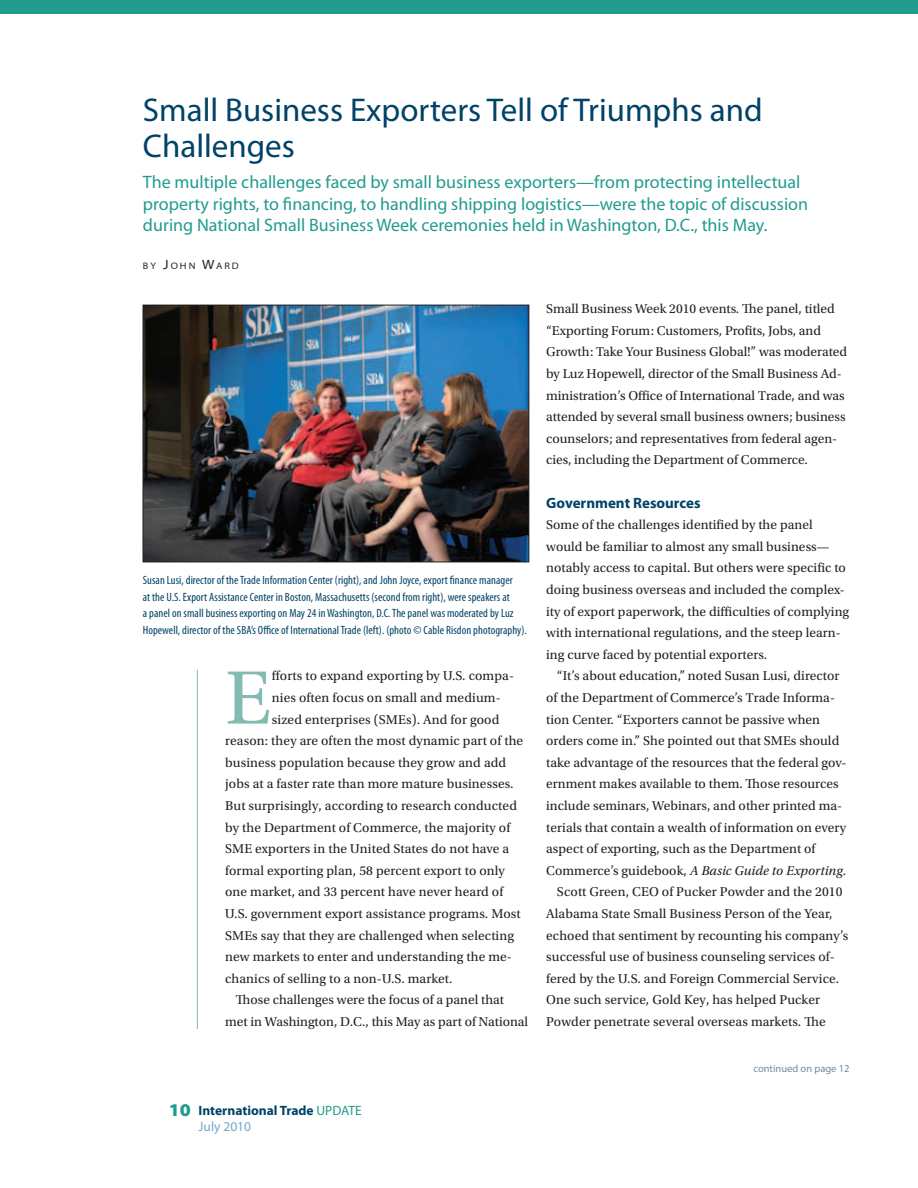
<style>
.page{position:relative;width:918px;height:1188px;background:#fff}
.page>*{position:absolute;margin:0;border:0;box-sizing:border-box;transform-origin:0 0}
.BODY__Drop_Cap{font:79.65px "Utopia Std";color:#83bbb2}
.HEAD__Level_1{font:33px/36px "Myriad Pro";color:#004268}
.HEAD__Level_2{font:18px/21.6px "Myriad Pro";color:#219c8c}
.t1{font:900 semi-expanded 18px "Myriad Pro";color:#219c8c}
.BODY__Subhead{font:700 15px "Myriad Pro";color:#004268}
.BODY__Text{font:13.5px/21.6px "Utopia Std";letter-spacing:.005em;color:#231f20}
.BODY__Drop_Cap-2{font:13.5px "Utopia Std";letter-spacing:.01em;color:#231f20}
.body_first{font:13.5px/21.6px "Utopia Std";letter-spacing:.005em;color:#231f20}
.t2{font:700 13.5px/16.2px "Myriad Pro";color:#004268}
.t3{font:condensed 12px/16.5px "Myriad Pro";letter-spacing:.005em;color:#004268}
.t4{font:10.5px "Myriad Pro";color:#6f8d9e}
.byline{font:semi-expanded 9.45px "Myriad Pro";letter-spacing:.215em;color:#231f20}
.s1{font-size:13.5px}
.s2{font-weight:400;color:#219c8c}
.s3{font-weight:400;color:#74a7c7}
.s4{font-style:italic}
</style>
<div class="page">
<div style="left:0;top:0;width:918px;height:14px;background:#219c8c"></div>
<hr style="left:197px;top:670px;width:1px;height:359px;background:#83bbb2">
<img style="left:145px;top:307px;width:382px;height:253px">
<div style="left:143px;top:305px;width:386px;height:257px;border:1px solid #231f20"></div>
<p class="HEAD__Level_1" style="left:143px;top:92px;width:621px">Small Business Exporters Tell of Triumphs and<br>Challenges</p>
<p class="HEAD__Level_2" style="left:143px;top:171px;width:667px">The multiple challenges faced by small business exporters—from protecting intellectual property rights, to financing, to handling shipping logistics—were the topic of discussion during National Small Business Week ceremonies held in Washington, D.C., this May.</p>
<p class="byline" style="left:143px;top:261px;width:97px">BY <span class="s1">J</span>OHN <span class="s1">W</span>ARD</p>
<p class="t3" style="left:143px;top:572px;width:386px">Susan Lusi, director of the Trade Information Center (right), and John Joyce, export finance manager<br>at the U.S. Export Assistance Center in Boston, Massachusetts (second from right), were speakers at<br>a panel on small business exporting on May 24 in Washington, D.C. The panel was moderated by Luz Hopewell, director of the SBA’s Office of International Trade (left). (photo © Cable Risdon photography).</p>
<p class="BODY__Drop_Cap" style="left:225px;top:655px;width:47px">E</p>
<p class="BODY__Drop_Cap-2" style="left:272px;top:669px;width:244px">fforts to expand exporting by U.S. compa-</p>
<p class="BODY__Drop_Cap-2" style="left:272px;top:690px;width:230px">nies often focus on small and medium-</p>
<p class="BODY__Drop_Cap-2" style="left:272px;top:712px;width:229px">sized enterprises (SMEs). And for good</p>
<p class="BODY__Drop_Cap-2" style="left:225px;top:734px;width:300px">reason: they are often the most dynamic part of the</p>
<p class="BODY__Drop_Cap-2" style="left:225px;top:755px;width:283px">business population because they grow and add</p>
<p class="BODY__Drop_Cap-2" style="left:225px;top:777px;width:290px">jobs at a faster rate than more mature businesses.</p>
<p class="BODY__Drop_Cap-2" style="left:225px;top:798px;width:293px">But surprisingly, according to research conducted</p>
<p class="BODY__Drop_Cap-2" style="left:225px;top:820px;width:287px">by the Department of Commerce, the majority of</p>
<p class="BODY__Drop_Cap-2" style="left:225px;top:842px;width:286px">SME exporters in the United States do not have a</p>
<p class="BODY__Drop_Cap-2" style="left:225px;top:863px;width:281px">formal exporting plan, 58 percent export to only</p>
<p class="BODY__Drop_Cap-2" style="left:225px;top:885px;width:280px">one market, and 33 percent have never heard of</p>
<p class="BODY__Drop_Cap-2" style="left:225px;top:906px;width:297px">U.S. government export assistance programs. Most</p>
<p class="BODY__Drop_Cap-2" style="left:225px;top:928px;width:290px">SMEs say that they are challenged when selecting</p>
<p class="BODY__Drop_Cap-2" style="left:225px;top:950px;width:288px">new markets to enter and understanding the me-</p>
<p class="BODY__Drop_Cap-2" style="left:225px;top:971px;width:229px">chanics of selling to a non-U.S. market.</p>
<p class="BODY__Text" style="left:225px;top:989px;width:305px;text-indent:11px">Those challenges were the focus of a panel that met in Washington, D.C., this May as part of National</p>
<h3 class="t1" style="left:169px;top:1099px;width:24px">10</h3>
<p class="t2" style="left:199px;top:1102px;width:165px">International Trade <span class="s2">UPDATE<br></span><span class="s3">July 2010</span></p>
<p class="BODY__Text" style="left:546px;top:298px;width:302px">Small Business Week 2010 events. The panel, titled “Exporting Forum: Customers, Profits, Jobs, and Growth: Take Your Business Global!” was moderated by Luz Hopewell, director of the Small Business Ad&shy;ministration’s Office of International Trade, and was attended by several small business owners; business counselors; and representatives from federal agen&shy;cies, including the Department of Commerce.</p>
<p class="BODY__Subhead" style="left:546px;top:493px;width:156px">Government Resources</p>
<p class="body_first" style="left:546px;top:514px;width:305px">Some of the challenges identified by the panel would be familiar to almost any small business— notably access to capital. But others were specific to doing business overseas and included the complex&shy;ity of export paperwork, the difficulties of complying with international regulations, and the steep learn&shy;ing curve faced by potential exporters.</p>
<p class="BODY__Text" style="left:546px;top:665px;width:302px;text-indent:11px">“It’s about education,” noted Susan Lusi, director of the Department of Commerce’s Trade Informa&shy;tion Center. “Exporters cannot be passive when orders come in.” She pointed out that SMEs should take advantage of the resources that the federal gov&shy;ernment makes available to them. Those resources include seminars, Webinars, and other printed ma&shy;terials that contain a wealth of information on every aspect of exporting, such as the Department of Commerce’s guidebook, <span class="s4">A Basic Guide to Exporting</span>.</p>
<p class="BODY__Text" style="left:546px;top:881px;width:304px;text-indent:11px">Scott Green, CEO of Pucker Powder and the 2010<br>Alabama State Small Business Person of the Year, echoed that sentiment by recounting his company’s successful use of business counseling services of&shy;fered by the U.S. and Foreign Commercial Service.<br>One such service, Gold Key, has helped Pucker Powder penetrate several overseas markets. The</p>
<p class="t4" style="left:753px;top:1062px;width:98px">continued on page 12</p>
</div>
